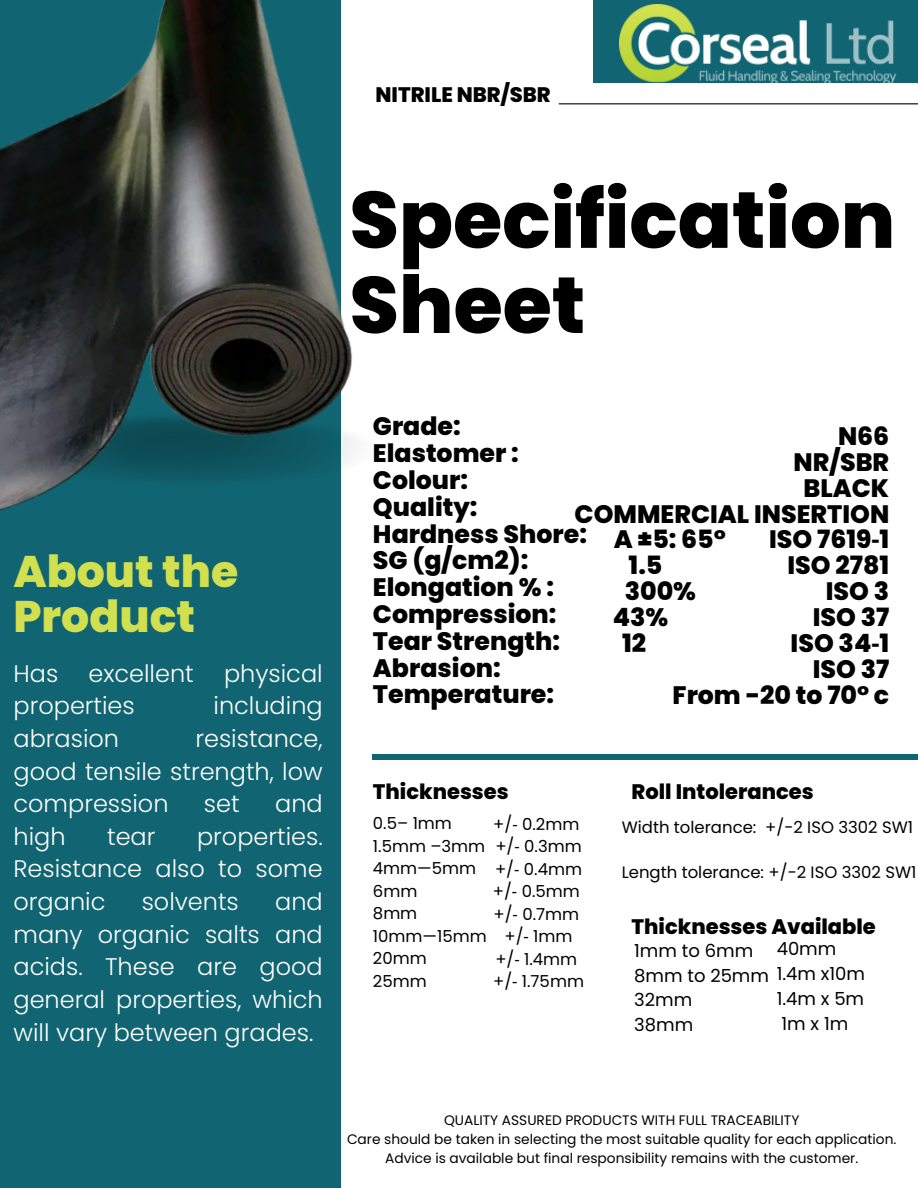
<style>
.page{position:relative;width:918px;height:1188px;background:#fff}
.page>*{position:absolute;margin:0;border:0;box-sizing:border-box;transform-origin:0 0}
.t1{font:800 79.65px/85.2px "Poppins";color:#000}
.t2{font:800 44.1px/45px "Poppins";color:#d2e050}
.t3{font:800 25.2px/26.8px "Poppins";color:#000}
.t4{font:300 24px/32.7px "Poppins";color:#fff;text-align:justify}
.t5{font:800 21px "Poppins";color:#000}
.t6{font:18px "Poppins";color:#000}
.t7{font:16.5px "Poppins";color:#000}
.t8{font:13.8px/18.9px "Poppins";color:#000;text-align:center}
.s1{font-family:"Noto Sans";font-weight:700}
.s2{font-family:"Noto Sans"}
</style>
<div class="page">
<div style="left:0;top:0;width:341px;height:1188px;background:#116572"></div>
<hr style="left:559px;top:103px;width:359px;height:1px;background:#000">
<div style="left:594px;top:0;width:324px;height:83px;background:#116572"></div>
<img style="left:0;top:0;width:356px;height:511px">
<div style="left:373px;top:754px;width:545px;height:6px;background:#116572"></div>
<img style="left:620px;top:4px;width:277px;height:79px">
<h4 class="t5" style="left:376px;top:80px;width:177px">NITRILE NBR/SBR</h4>
<h2 class="t1" style="left:350px;top:177px;width:547px">Specification<br>Sheet</h2>
<p class="t2" style="left:14px;top:549px;width:226px">About the<br>Product</p>
<h5 class="t4" style="left:14px;top:657px;width:46px">Has</h5>
<h5 class="t4" style="left:89px;top:657px;width:107px">excellent</h5>
<h5 class="t4" style="left:224px;top:657px;width:100px">physical</h5>
<h5 class="t4" style="left:14px;top:690px;width:123px">properties</h5>
<h5 class="t4" style="left:214px;top:690px;width:111px">including</h5>
<h5 class="t4" style="left:14px;top:722px;width:107px">abrasion</h5>
<h5 class="t4" style="left:14px;top:722px;width:311px;text-indent:182px">resistance, good tensile strength, low compression</h5>
<h5 class="t4" style="left:204px;top:787px;width:37px">set</h5>
<h5 class="t4" style="left:275px;top:787px;width:49px">and</h5>
<h5 class="t4" style="left:14px;top:820px;width:311px;text-indent:184px">properties.<br>Resistance also to some organic</h5>
<h5 class="t4" style="left:14px;top:820px;width:54px">high</h5>
<h5 class="t4" style="left:107px;top:820px;width:50px">tear</h5>
<h5 class="t4" style="left:14px;top:885px;width:311px;text-indent:262px">and many organic salts and acids. These are good general properties, which will vary between grades.</h5>
<h5 class="t4" style="left:142px;top:885px;width:99px">solvents</h5>
<h3 class="t3" style="left:373px;top:413px;width:216px">Grade:<br>Elastomer :<br>Colour:<br>Quality:<br>Hardness Shore:<br>SG (g/cm2):<br>Elongation % :<br>Compression:<br>Tear Strength:<br>Abrasion:<br>Temperature:</h3>
<h3 class="t3" style="left:838px;top:423px;width:53px">N66</h3>
<h3 class="t3" style="left:793px;top:449px;width:97px">NR/SBR</h3>
<h3 class="t3" style="left:804px;top:474px;width:87px">BLACK</h3>
<h3 class="t3" style="left:575px;top:500px;width:316px">COMMERCIAL INSERTION</h3>
<h3 class="t3" style="left:614px;top:526px;width:114px">A ±5: 65°</h3>
<h3 class="t3" style="left:769px;top:526px;width:122px">ISO 7619<span class="s1">‐</span>1</h3>
<h3 class="t3" style="left:629px;top:552px;width:35px">1.5</h3>
<h3 class="t3" style="left:788px;top:552px;width:103px">ISO 2781</h3>
<h3 class="t3" style="left:625px;top:578px;width:73px">300%</h3>
<h3 class="t3" style="left:826px;top:578px;width:65px">ISO 3</h3>
<h3 class="t3" style="left:613px;top:604px;width:57px">43%</h3>
<h3 class="t3" style="left:813px;top:604px;width:78px">ISO 37</h3>
<h3 class="t3" style="left:622px;top:630px;width:26px">12</h3>
<h3 class="t3" style="left:673px;top:630px;width:218px;line-height:25.8px;text-align:right">ISO 34<span class="s1">‐</span>1<br>ISO 37<br>From -20 to 70° c</h3>
<h1 class="t5" style="left:373px;top:777px;width:137px">Thicknesses</h1>
<h6 class="t7" style="left:373px;top:812px;width:80px">0.5– 1mm</h6>
<h6 class="t7" style="left:373px;top:835px;width:114px">1.5mm –3mm</h6>
<p class="t7" style="left:373px;top:857px;width:105px">4mm—5mm</p>
<p class="t7" style="left:373px;top:880px;width:46px">6mm</p>
<p class="t7" style="left:373px;top:902px;width:46px">8mm</p>
<p class="t7" style="left:373px;top:925px;width:115px">10mm—15mm</p>
<p class="t7" style="left:373px;top:947px;width:55px">20mm</p>
<p class="t7" style="left:373px;top:970px;width:55px">25mm</p>
<p class="t7" style="left:493px;top:812px;width:88px">+/<span class="s2">‐</span> 0.2mm</p>
<p class="t7" style="left:495px;top:835px;width:88px">+/<span class="s2">‐</span> 0.3mm</p>
<p class="t7" style="left:495px;top:857px;width:88px">+/<span class="s2">‐</span> 0.4mm</p>
<p class="t7" style="left:493px;top:880px;width:88px">+/<span class="s2">‐</span> 0.5mm</p>
<p class="t7" style="left:494px;top:902px;width:87px">+/<span class="s2">‐</span> 0.7mm</p>
<p class="t7" style="left:505px;top:925px;width:70px">+/<span class="s2">‐</span> 1mm</p>
<p class="t7" style="left:495px;top:947px;width:83px">+/<span class="s2">‐</span> 1.4mm</p>
<p class="t7" style="left:493px;top:970px;width:92px">+/<span class="s2">‐</span> 1.75mm</p>
<p class="t5" style="left:632px;top:777px;width:184px">Roll Intolerances</p>
<p class="t7" style="left:622px;top:816px;width:293px">Width tolerance: +/-2 ISO 3302 SW1</p>
<p class="t7" style="left:622px;top:861px;width:296px">Length tolerance: +/-2 ISO 3302 SW1</p>
<p class="t5" style="left:632px;top:912px;width:246px">Thicknesses Available</p>
<p class="t6" style="left:634px;top:938px;width:121px">1mm to 6mm</p>
<p class="t6" style="left:634px;top:963px;width:136px">8mm to 25mm</p>
<p class="t6" style="left:634px;top:988px;width:60px">32mm</p>
<p class="t6" style="left:634px;top:1012px;width:61px">38mm</p>
<p class="t6" style="left:777px;top:936px;width:61px">40mm</p>
<p class="t6" style="left:777px;top:961px;width:90px">1.4m x10m</p>
<p class="t6" style="left:777px;top:986px;width:89px">1.4m x 5m</p>
<p class="t6" style="left:782px;top:1011px;width:68px">1m x 1m</p>
<p class="t8" style="left:444px;top:1111px;width:357px">QUALITY ASSURED PRODUCTS WITH FULL TRACEABILITY</p>
<h6 class="t8" style="left:347px;top:1130px;width:551px">Care should be taken in selecting the most suitable quality for each application.<br>Advice is available but final responsibility remains with the customer.</h6>
</div>
